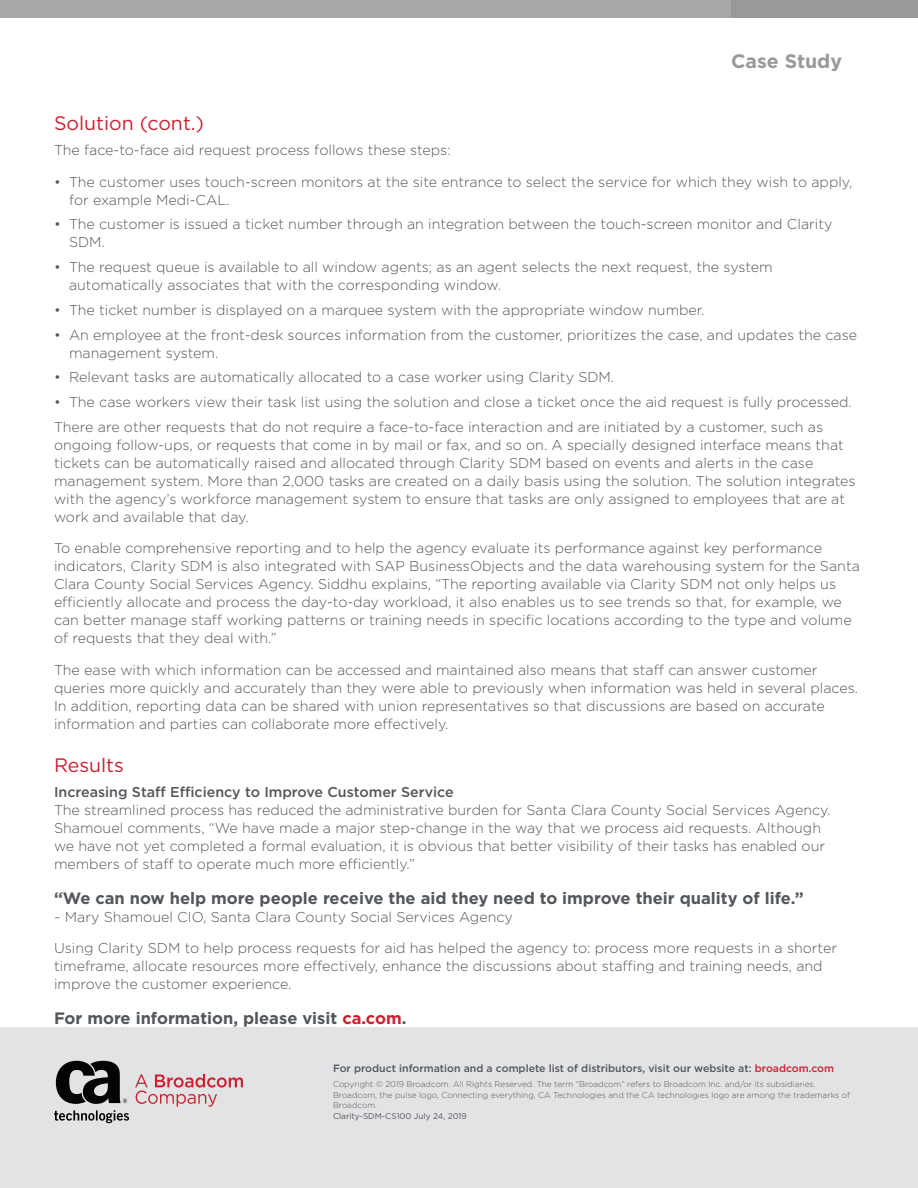
<style>
.page{position:relative;width:918px;height:1188px;background:#fff}
.page>*{position:absolute;margin:0;border:0;box-sizing:border-box;transform-origin:0 0}
.t1{font:19.5px "Gotham";color:#cc2031}
.t2{font:700 19.5px "Gotham";color:#97999b}
.t3{font:700 16.5px "Gotham";color:#53565a}
.t4{font:300 14.25px/18px "Gotham";color:#53565a}
.t5{font:500 14.25px "Gotham";color:#53565a}
.t6{font:500 10.5px "Gotham";color:#53565a}
.t7{font:300 8.25px/10.5px "Gotham";color:#53565a}
.t8{font:8.25px "Gotham";color:#53565a}
.s1{color:#cc2031}
</style>
<div class="page">
<div style="left:0;top:0;width:735px;height:18px;background:#a8a8aa"></div>
<div style="left:731px;top:0;width:187px;height:18px;background:#97999b"></div>
<div style="left:0;top:1028px;width:918px;height:160px;background:#e2e3e4"></div>
<svg style="left:135px;top:1074px;width:108px;height:33px"></svg>
<svg style="left:54px;top:1061px;width:75px;height:62px"></svg>
<h1 class="t2" style="left:731px;top:48px;width:113px">Case Study</h1>
<h1 class="t1" style="left:54px;top:111px;width:152px">Solution (cont.)</h1>
<p class="t4" style="left:54px;top:141px;width:398px">The face-to-face aid request process follows these steps:</p>
<p class="t4" style="left:69px;top:172px;width:785px;text-indent:-15px">• The customer uses touch-screen monitors at the site entrance to select the service for which they wish to apply, for example Medi-CAL.</p>
<p class="t4" style="left:69px;top:215px;width:765px;text-indent:-15px">• The customer is issued a ticket number through an integration between the touch-screen monitor and Clarity<br>SDM.</p>
<p class="t4" style="left:69px;top:258px;width:705px;text-indent:-15px">• The request queue is available to all window agents; as an agent selects the next request, the system automatically associates that with the corresponding window.</p>
<p class="t4" style="left:54px;top:300px;width:652px">• The ticket number is displayed on a marquee system with the appropriate window number.</p>
<p class="t4" style="left:69px;top:325px;width:790px;text-indent:-15px">• An employee at the front-desk sources information from the customer, prioritizes the case, and updates the case management system.</p>
<p class="t4" style="left:54px;top:368px;width:562px">• Relevant tasks are automatically allocated to a case worker using Clarity SDM.</p>
<p class="t4" style="left:54px;top:389px;width:799px;line-height:24.8px">• The case workers view their task list using the solution and close a ticket once the aid request is fully processed.<br>There are other requests that do not require a face-to-face interaction and are initiated by a customer, such as</p>
<p class="t4" style="left:54px;top:435px;width:803px">ongoing follow-ups, or requests that come in by mail or fax, and so on. A specially designed interface means that tickets can be automatically raised and allocated through Clarity SDM based on events and alerts in the case management system. More than 2,000 tasks are created on a daily basis using the solution. The solution integrates with the agency’s workforce management system to ensure that tasks are only assigned to employees that are at work and available that day.</p>
<p class="t4" style="left:54px;top:539px;width:807px">To enable comprehensive reporting and to help the agency evaluate its performance against key performance indicators, Clarity SDM is also integrated with SAP BusinessObjects and the data warehousing system for the Santa Clara County Social Services Agency. Siddhu explains, “The reporting available via Clarity SDM not only helps us efficiently allocate and process the day-to-day workload, it also enables us to see trends so that, for example, we can better manage staff working patterns or training needs in specific locations according to the type and volume of requests that they deal with.”</p>
<p class="t4" style="left:54px;top:660px;width:806px">The ease with which information can be accessed and maintained also means that staff can answer customer queries more quickly and accurately than they were able to previously when information was held in several places.<br>In addition, reporting data can be shared with union representatives so that discussions are based on accurate information and parties can collaborate more effectively.</p>
<h1 class="t1" style="left:54px;top:753px;width:71px">Results</h1>
<p class="t5" style="left:54px;top:783px;width:401px">Increasing Staff Efficiency to Improve Customer Service</p>
<p class="t4" style="left:54px;top:801px;width:778px">The streamlined process has reduced the administrative burden for Santa Clara County Social Services Agency.<br>Shamouel comments, “We have made a major step-change in the way that we process aid requests. Although we have not yet completed a formal evaluation, it is obvious that better visibility of their tasks has enabled our members of staff to operate much more efficiently.”</p>
<p class="t3" style="left:54px;top:887px;width:751px">“We can now help more people receive the aid they need to improve their quality of life.”</p>
<p class="t4" style="left:54px;top:907px;width:460px">~ Mary Shamouel CIO, Santa Clara County Social Services Agency</p>
<p class="t4" style="left:54px;top:939px;width:785px">Using Clarity SDM to help process requests for aid has helped the agency to: process more requests in a shorter timeframe, allocate resources more effectively, enhance the discussions about staffing and training needs, and improve the customer experience.</p>
<p class="t3" style="left:54px;top:1007px;width:354px">For more information, please visit <span class="s1">ca.com</span>.</p>
<p class="t6" style="left:333px;top:1062px;width:503px">For product information and a complete list of distributors, visit our website at: <span class="s1">broadcom.com</span></p>
<p class="t7" style="left:333px;top:1079px;width:519px">Copyright © 2019 Broadcom. All Rights Reserved. The term “Broadcom” refers to Broadcom Inc. and/or its subsidiaries.<br>Broadcom, the pulse logo, Connecting everything, CA Technologies and the CA technologies logo are among the trademarks of<br>Broadcom.</p>
<p class="t8" style="left:333px;top:1111px;width:135px">Clarity-SDM-CS100 July 24, 2019</p>
</div>
